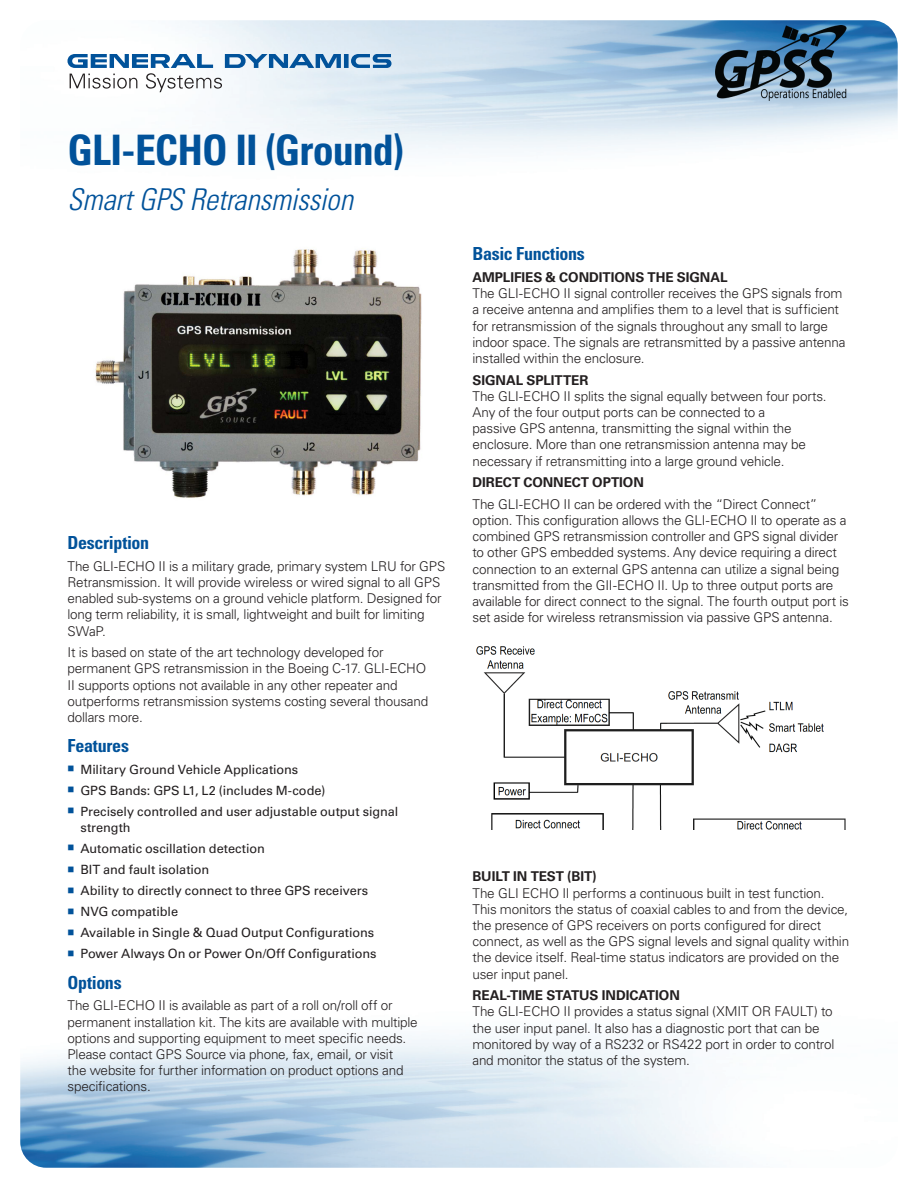
<style>
.page{position:relative;width:918px;height:1188px;background:#fff}
.page>*{position:absolute;margin:0;border:0;box-sizing:border-box;transform-origin:0 0}
._2015_Front_Title{font:700 condensed 42px "Univers LT Std";letter-spacing:-.025em;color:#01529a}
._2015_Front_Subtitle{font:italic 300 condensed 30px "Univers LT Std";letter-spacing:-.005em;color:#01529a}
._2015_Subheads{font:700 condensed 18px "Univers LT Std";letter-spacing:-.015em;color:#01529a}
._2015_Body{font:300 13.5px/16.2px "Univers LT Std";letter-spacing:-.015em;color:#231f20}
._2015_Body-2{font:700 13.5px "Univers LT Std";letter-spacing:-.005em;color:#231f20}
.t1{font:12.75px/15.8px "Univers LT Std";letter-spacing:-.005em;color:#231f20}
.s1{color:#01529a}
.s2{font-weight:700}
</style>
<div class="page">
<img style="left:20px;top:20px;width:878px;height:1148px">
<svg style="left:68px;top:54px;width:323px;height:38px"></svg>
<img style="left:716px;top:26px;width:131px;height:75px">
<img style="left:86px;top:242px;width:348px;height:263px">
<img style="left:465px;top:642px;width:391px;height:188px">
<p class="_2015_Front_Title" style="left:68px;top:125px;width:338px">GLI-ECHO II (Ground)</p>
<p class="_2015_Front_Subtitle" style="left:68px;top:182px;width:287px">Smart GPS Retransmission</p>
<p class="_2015_Subheads" style="left:68px;top:532px;width:83px">Description</p>
<p class="_2015_Body" style="left:68px;top:558px;width:379px">The GLI-ECHO II is a military grade, primary system LRU for GPS Retransmission. It will provide wireless or wired signal to all GPS enabled sub-systems on a ground vehicle platform. Designed for long term reliability, it is small, lightweight and built for limiting SWaP.</p>
<p class="_2015_Body" style="left:68px;top:644px;width:362px">It is based on state of the art technology developed for permanent GPS retransmission in the Boeing C-17. GLI-ECHO II supports options not available in any other repeater and outperforms retransmission systems costing several thousand dollars more.</p>
<p class="_2015_Subheads" style="left:68px;top:735px;width:63px">Features</p>
<p class="t1" style="left:68px;top:761px;width:232px"><span class="s1">■</span> Military Ground Vehicle Applications</p>
<p class="t1" style="left:68px;top:782px;width:259px"><span class="s1">■</span> GPS Bands: GPS L1, L2 (includes M-code)</p>
<p class="t1" style="left:80px;top:803px;width:319px;text-indent:-13px"><span class="s1">■</span> Precisely controlled and user adjustable output signal strength</p>
<p class="t1" style="left:68px;top:840px;width:199px"><span class="s1">■</span> Automatic oscillation detection</p>
<p class="t1" style="left:68px;top:862px;width:143px"><span class="s1">■</span> BIT and fault isolation</p>
<p class="t1" style="left:68px;top:883px;width:302px"><span class="s1">■</span> Ability to directly connect to three GPS receivers</p>
<p class="t1" style="left:68px;top:904px;width:112px"><span class="s1">■</span> NVG compatible</p>
<p class="t1" style="left:68px;top:925px;width:308px"><span class="s1">■</span> Available in Single &amp; Quad Output Configurations</p>
<p class="t1" style="left:68px;top:946px;width:311px"><span class="s1">■</span> Power Always On or Power On/Off Configurations</p>
<p class="_2015_Subheads" style="left:68px;top:971px;width:56px">Options</p>
<p class="_2015_Body" style="left:68px;top:997px;width:352px">The GLI-ECHO II is available as part of a roll on/roll off or permanent installation kit. The kits are available with multiple options and supporting equipment to meet specific needs.<br>Please contact GPS Source via phone, fax, email, or visit<br>the website for further information on product options and specifications.</p>
<p class="_2015_Subheads" style="left:472px;top:243px;width:114px">Basic Functions</p>
<p class="_2015_Body" style="left:472px;top:269px;width:374px"><span class="s2">AMPLIFIES &amp; CONDITIONS THE SIGNAL<br></span>The GLI-ECHO II signal controller receives the GPS signals from a receive antenna and amplifies them to a level that is sufficient for retransmission of the signals throughout any small to large indoor space. The signals are retransmitted by a passive antenna installed within the enclosure.</p>
<p class="_2015_Body" style="left:472px;top:372px;width:356px"><span class="s2">SIGNAL SPLITTER<br></span>The GLI-ECHO II splits the signal equally between four ports.<br>Any of the four output ports can be connected to a<br>passive GPS antenna, transmitting the signal within the enclosure. More than one retransmission antenna may be necessary if retransmitting into a large ground vehicle.</p>
<p class="_2015_Body-2" style="left:472px;top:474px;width:173px">DIRECT CONNECT OPTION</p>
<p class="_2015_Body" style="left:472px;top:496px;width:378px">The GLI-ECHO II can be ordered with the “Direct Connect” option. This configuration allows the GLI-ECHO II to operate as a combined GPS retransmission controller and GPS signal divider to other GPS embedded systems. Any device requiring a direct connection to an external GPS antenna can utilize a signal being transmitted from the GII-ECHO II. Up to three output ports are available for direct connect to the signal. The fourth output port is set aside for wireless retransmission via passive GPS antenna.</p>
<p class="_2015_Body" style="left:472px;top:868px;width:378px"><span class="s2">BUILT IN TEST (BIT)<br></span>The GLI ECHO II performs a continuous built in test function.<br>This monitors the status of coaxial cables to and from the device, the presence of GPS receivers on ports configured for direct connect, as well as the GPS signal levels and signal quality within the device itself. Real-time status indicators are provided on the user input panel.</p>
<p class="_2015_Body" style="left:472px;top:987px;width:363px"><span class="s2">REAL-TIME STATUS INDICATION<br></span>The GLI-ECHO II provides a status signal (XMIT OR FAULT) to the user input panel. It also has a diagnostic port that can be monitored by way of a RS232 or RS422 port in order to control and monitor the status of the system.</p>
</div>
